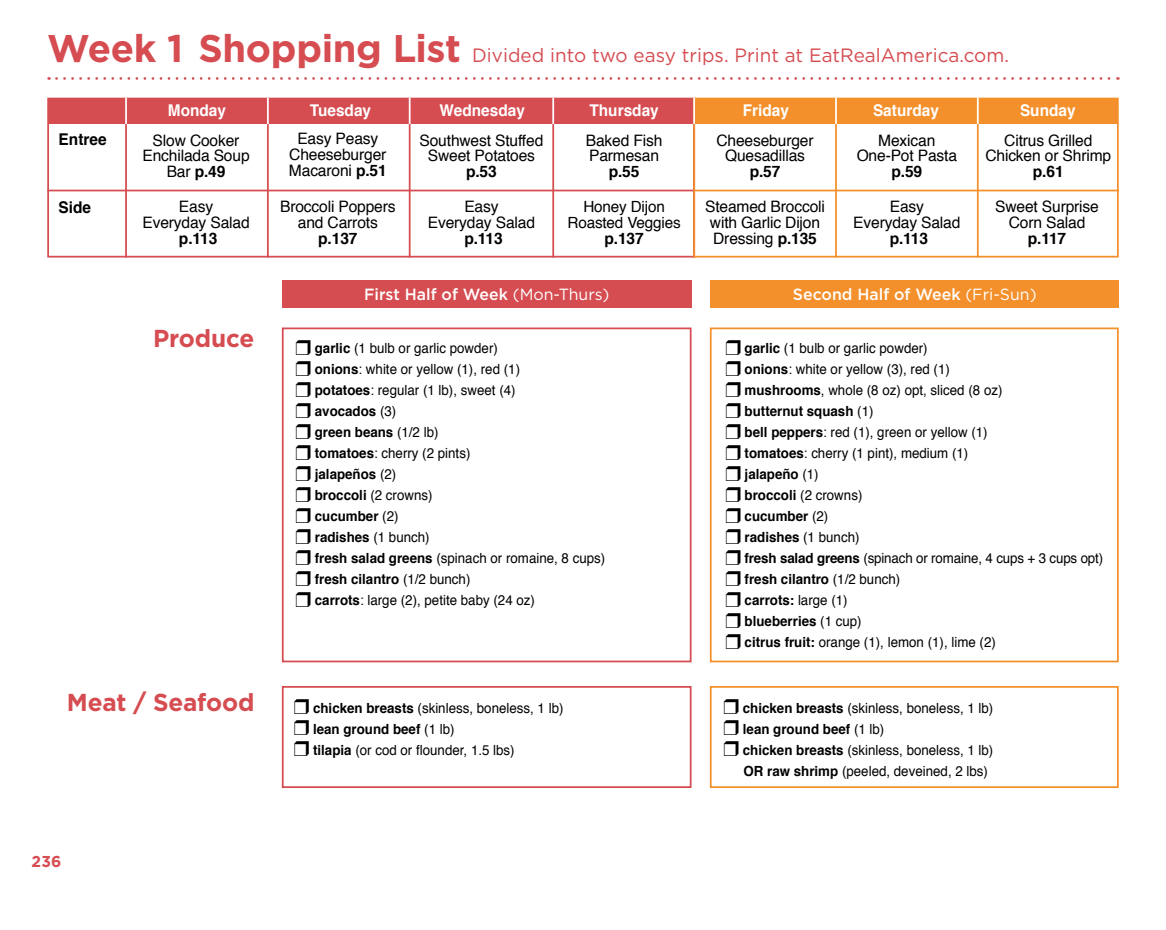
<style>
.page{position:relative;width:1166px;height:930px;background:#fff}
.page>*{position:absolute;margin:0;border:0;box-sizing:border-box;transform-origin:0 0}
.t1{font:700 24.5px "Gotham";letter-spacing:-.01em;color:#d54c51}
.t2{font:19.25px "Gotham";color:#d54c51}
.t3{font:500 16.1px "Gotham";color:#fff}
.t4{font:700 16.1px "Helvetica";color:#fff;scale:.95 1}
.t5{font:700 16.1px "Helvetica";color:#000;scale:.95 1}
.t6{font:15.75px/15.8px "Helvetica";letter-spacing:-.01em;color:#000;text-align:center}
.t7{font:700 15.75px "Helvetica";color:#000}
.t8{font:700 15.75px "Gotham";color:#d54c51}
.t9{font:15.4px/15.8px "Helvetica";letter-spacing:-.01em;color:#000;text-align:center}
.t10{font:14px/21px "Helvetica";color:#000;scale:.95 1}
.s1{font-weight:700;font-size:38.5px}
.s2{font-weight:700}
.s3{font-weight:400}
</style>
<div class="page">
<div style="left:282px;top:280px;width:409px;height:28px;background:#d54c51"></div>
<div style="left:710px;top:280px;width:408px;height:28px;background:#f4902b"></div>
<div style="left:695px;top:98px;width:422px;height:26px;background:#f4902b"></div>
<svg style="left:56px;top:77px;width:1062px;height:3px"></svg>
<div style="left:47px;top:98px;width:648px;height:159px;border:2px solid #d54c51"></div>
<div style="left:48px;top:98px;width:647px;height:26px;background:#d54c51"></div>
<hr style="left:47px;top:189px;width:647px;height:2px;background:#d54c51">
<hr style="left:695px;top:189px;width:423px;height:2px;background:#f4902b">
<hr style="left:976px;top:98px;width:2px;height:159px;background:#f4902b">
<hr style="left:835px;top:98px;width:1px;height:159px;background:#f4902b">
<hr style="left:552px;top:98px;width:2px;height:159px;background:#d54c51">
<hr style="left:409px;top:98px;width:1px;height:159px;background:#d54c51">
<hr style="left:267px;top:98px;width:2px;height:159px;background:#d54c51">
<hr style="left:125px;top:98px;width:2px;height:159px;background:#d54c51">
<hr style="left:552px;top:98px;width:2px;height:26px;background:#fff">
<svg style="left:409px;top:98px;width:1px;height:26px"></svg>
<hr style="left:267px;top:98px;width:2px;height:26px;background:#fff">
<hr style="left:125px;top:98px;width:2px;height:26px;background:#fff">
<div style="left:693px;top:98px;width:425px;height:159px;border:2px solid #f4902b"></div>
<div style="left:710px;top:327px;width:408px;height:335px;border:2px solid #f4902b"></div>
<div style="left:282px;top:327px;width:409px;height:335px;border:2px solid #d54c51"></div>
<div style="left:710px;top:685px;width:408px;height:102px;border:2px solid #f4902b"></div>
<div style="left:282px;top:685px;width:409px;height:102px;border:2px solid #d54c51"></div>
<hr style="left:693px;top:98px;width:2px;height:26px;background:#fff">
<hr style="left:976px;top:98px;width:2px;height:26px;background:#fff">
<svg style="left:835px;top:98px;width:1px;height:26px"></svg>
<p class="t2" style="left:47px;top:43px;width:963px"><span class="s1">Week 1 Shopping List</span> Divided into two easy trips. Print at EatRealAmerica.com.</p>
<p class="t5" style="left:59px;top:126px;width:52px">Entree</p>
<p class="t5" style="left:59px;top:194px;width:36px">Side</p>
<p class="t4" style="left:168px;top:97px;width:63px">Monday</p>
<p class="t4" style="left:310px;top:97px;width:66px">Tuesday</p>
<p class="t4" style="left:439px;top:97px;width:91px">Wednesday</p>
<p class="t4" style="left:589px;top:97px;width:74px">Thursday</p>
<p class="t4" style="left:743px;top:97px;width:50px">Friday</p>
<p class="t4" style="left:873px;top:97px;width:71px">Saturday</p>
<p class="t4" style="left:1020px;top:97px;width:60px">Sunday</p>
<p class="t6" style="left:142px;top:133px;width:109px">Slow Cooker<br>Enchilada Soup<br>Bar <span class="s2">p.49</span></p>
<p class="t6" style="left:142px;top:199px;width:109px">Easy<br>Everyday Salad <span class="s2">p.113</span></p>
<p class="t1" style="left:153px;top:322px;width:103px">Produce</p>
<p class="t6" style="left:289px;top:131px;width:99px">Easy Peasy<br>Cheeseburger<br>Macaroni <span class="s2">p.51</span></p>
<p class="t6" style="left:280px;top:199px;width:117px">Broccoli Poppers and Carrots <span class="s2">p.137</span></p>
<p class="t6" style="left:428px;top:199px;width:109px">Easy<br>Everyday Salad <span class="s2">p.113</span></p>
<p class="t6" style="left:419px;top:133px;width:125px">Southwest Stuffed<br>Sweet Potatoes <span class="s2">p.53</span></p>
<p class="t6" style="left:586px;top:133px;width:78px">Baked Fish<br>Parmesan <span class="s2">p.55</span></p>
<p class="t9" style="left:567px;top:199px;width:115px">Honey Dijon<br>Roasted Veggies</p>
<p class="t7" style="left:604px;top:225px;width:41px">p.137</p>
<p class="t6" style="left:716px;top:133px;width:99px">Cheeseburger<br>Quesadillas <span class="s2">p.57</span></p>
<p class="t6" style="left:705px;top:199px;width:121px">Steamed Broccoli with Garlic Dijon<br>Dressing <span class="s2">p.135</span></p>
<p class="t6" style="left:856px;top:133px;width:102px">Mexican<br>One-Pot Pasta <span class="s2">p.59</span></p>
<p class="t6" style="left:853px;top:199px;width:109px">Easy<br>Everyday Salad <span class="s2">p.113</span></p>
<p class="t6" style="left:985px;top:133px;width:127px">Citrus Grilled<br>Chicken or Shrimp <span class="s2">p.61</span></p>
<p class="t6" style="left:995px;top:199px;width:105px">Sweet Surprise<br>Corn Salad <span class="s2">p.117</span></p>
<p class="t3" style="left:364px;top:285px;width:247px">First Half of Week <span class="s3">(Mon-Thurs)</span></p>
<p class="t3" style="left:793px;top:285px;width:245px">Second Half of Week <span class="s3">(Fri-Sun)</span></p>
<p class="t10" style="left:315px;top:338px;width:307px"><span class="s2">garlic</span> (1 bulb or garlic powder)<br><span class="s2">onions</span>: white or yellow (1), red (1)<br><span class="s2">potatoes</span>: regular (1 lb), sweet (4)<br><span class="s2">avocados</span> (3)<br><span class="s2">green beans</span> (1/2 lb)<br><span class="s2">tomatoes</span>: cherry (2 pints)<br><span class="s2">jalapeños</span> (2)<br><span class="s2">broccoli</span> (2 crowns)<br><span class="s2">cucumber</span> (2)<br><span class="s2">radishes</span> (1 bunch)<br><span class="s2">fresh salad greens</span> (spinach or romaine, 8 cups) <span class="s2">fresh cilantro</span> (1/2 bunch)<br><span class="s2">carrots</span>: large (2), petite baby (24 oz)</p>
<p class="t10" style="left:744px;top:338px;width:379px"><span class="s2">garlic</span> (1 bulb or garlic powder)<br><span class="s2">onions</span>: white or yellow (3), red (1)<br><span class="s2">mushrooms</span>, whole (8 oz) opt, sliced (8 oz)<br><span class="s2">butternut squash</span> (1)<br><span class="s2">bell peppers</span>: red (1), green or yellow (1)<br><span class="s2">tomatoes</span>: cherry (1 pint), medium (1)<br><span class="s2">jalapeño</span> (1)<br><span class="s2">broccoli</span> (2 crowns)<br><span class="s2">cucumber</span> (2)<br><span class="s2">radishes</span> (1 bunch)<br><span class="s2">fresh salad greens</span> (spinach or romaine, 4 cups + 3 cups opt) <span class="s2">fresh cilantro</span> (1/2 bunch)<br><span class="s2">carrots:</span> large (1)<br><span class="s2">blueberries</span> (1 cup)<br><span class="s2">citrus fruit:</span> orange (1), lemon (1), lime (2)</p>
<p class="t1" style="left:67px;top:686px;width:189px">Meat / Seafood</p>
<p class="t8" style="left:32px;top:850px;width:31px">236</p>
<p class="t10" style="left:313px;top:697px;width:265px"><span class="s2">chicken breasts</span> (skinless, boneless, 1 lb) <span class="s2">lean ground beef</span> (1 lb)<br><span class="s2">tilapia</span> (or cod or flounder, 1.5 lbs)</p>
<p class="t10" style="left:743px;top:697px;width:265px"><span class="s2">chicken breasts</span> (skinless, boneless, 1 lb) <span class="s2">lean ground beef</span> (1 lb)<br><span class="s2">chicken breasts</span> (skinless, boneless, 1 lb)<br><span class="s2">OR raw shrimp</span> (peeled, deveined, 2 lbs)</p>
</div>
